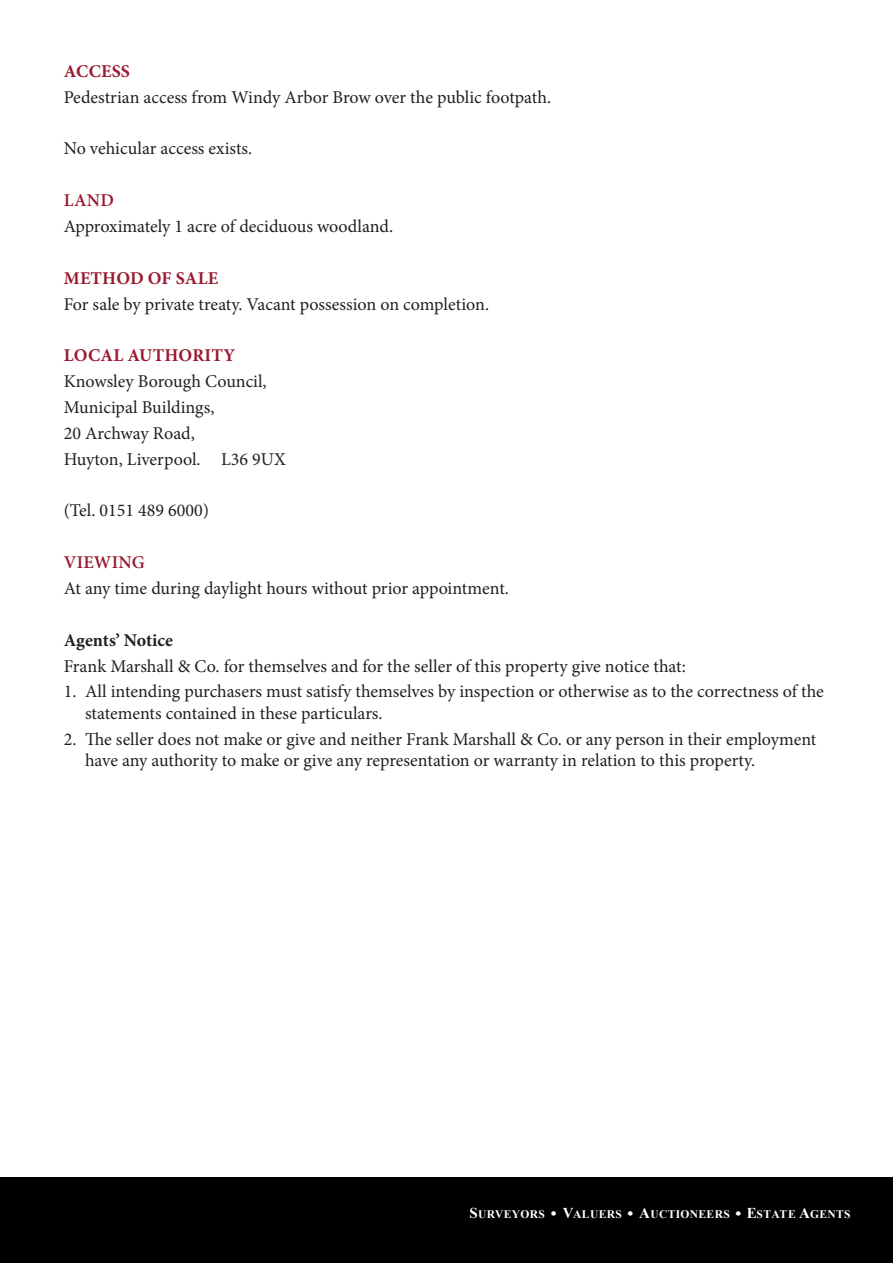
<style>
.page{position:relative;width:893px;height:1263px;background:#fff}
.page>*{position:absolute;margin:0;border:0;box-sizing:border-box;transform-origin:0 0}
.t1{font:18px/21.6px "Minion Pro";letter-spacing:-.005em;color:#231f20}
.t2{font:700 18px "Minion Pro";letter-spacing:.01em;color:#991a30}
.t3{font:700 18px "Minion Pro";letter-spacing:-.005em;color:#231f20}
.t4{font:600 18px "Minion Pro";letter-spacing:.01em;color:#991a30}
.t5{font:700 11.55px "Times New Roman";letter-spacing:.03em;color:#fff}
.s1{font-size:15px}
.s2{font-size:16.5px}
</style>
<div class="page">
<div style="left:0;top:1178px;width:893px;height:85px;background:#000"></div>
<p class="t2" style="left:64px;top:58px;width:68px">ACCESS</p>
<p class="t1" style="left:64px;top:86px;width:489px">Pedestrian access from Windy Arbor Brow over the public footpath.</p>
<p class="t1" style="left:64px;top:138px;width:190px">No vehicular access exists.</p>
<p class="t4" style="left:64px;top:188px;width:52px">LAND</p>
<p class="t1" style="left:64px;top:216px;width:331px">Approximately 1 acre of deciduous woodland.</p>
<p class="t2" style="left:64px;top:265px;width:156px">METHOD OF SALE</p>
<p class="t1" style="left:64px;top:293px;width:427px">For sale by private treaty. Vacant possession on completion.</p>
<p class="t2" style="left:64px;top:343px;width:173px">LOCAL AUTHORITY</p>
<p class="t1" style="left:64px;top:371px;width:204px">Knowsley Borough Council,</p>
<p class="t1" style="left:64px;top:396px;width:152px">Municipal Buildings,</p>
<p class="t1" style="left:64px;top:422px;width:133px">20 Archway Road,</p>
<p class="t1" style="left:64px;top:448px;width:224px">Huyton, Liverpool. L36 9UX</p>
<p class="t1" style="left:64px;top:500px;width:147px">(Tel. 0151 489 6000)</p>
<p class="t4" style="left:64px;top:550px;width:82px">VIEWING</p>
<p class="t1" style="left:64px;top:577px;width:447px">At any time during daylight hours without prior appointment.</p>
<p class="t3" style="left:64px;top:627px;width:111px">Agents’ Notice</p>
<p class="t1" style="left:64px;top:655px;width:623px">Frank Marshall &amp; Co. for themselves and for the seller of this property give notice that:</p>
<p class="t1" style="left:85px;top:681px;width:740px;text-indent:-21px">1. All intending purchasers must satisfy themselves by inspection or otherwise as to the correctness of the statements contained in these particulars.</p>
<p class="t1" style="left:85px;top:728px;width:733px;text-indent:-21px">2. The seller does not make or give and neither Frank Marshall &amp; Co. or any person in their employment have any authority to make or give any representation or warranty in relation to this property.</p>
<p class="t5" style="left:470px;top:1206px;width:382px"><span class="s1">S</span>URVEYORS <span class="s2">•</span> <span class="s1">V</span>ALUERS <span class="s2">•</span> <span class="s1">A</span>UCTIONEERS <span class="s2">•</span> <span class="s1">E</span>STATE <span class="s1">A</span>GENTS</p>
</div>
